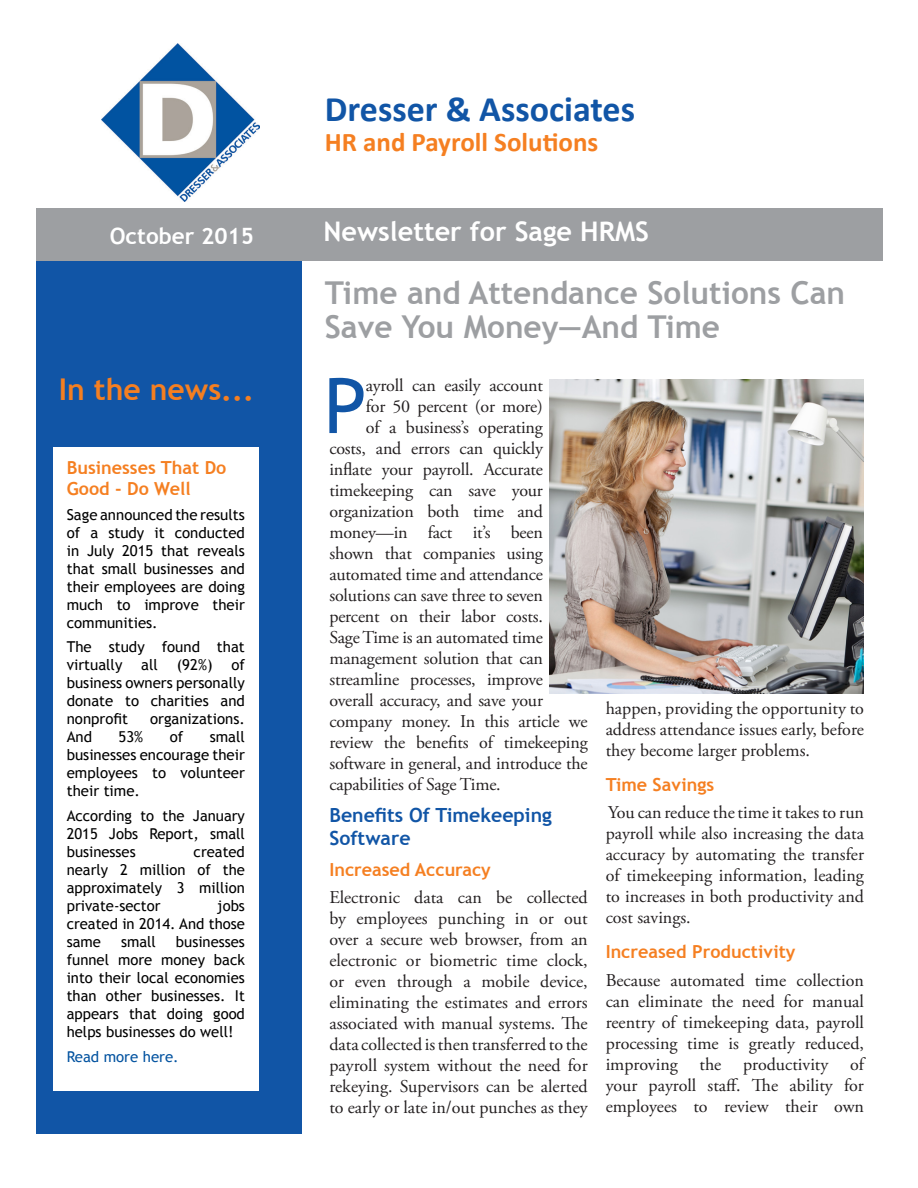
<style>
.page{position:relative;width:918px;height:1188px;background:#fff}
.page>*{position:absolute;margin:0;border:0;box-sizing:border-box;transform-origin:0 0}
.t1{font:76.65px "Trebuchet MS";color:#1155a6}
.t2{font:700 36px "Calibri";color:#1155a6}
.t3{font:700 31.5px/34.5px "Trebuchet MS";color:#9d9fa2}
.t4{font:700 30px "Trebuchet MS";color:#f57f21}
.t5{font:700 27px "Trebuchet MS";color:#fff}
.t6{font:700 27px "Calibri";color:#f57f21}
.t7{font:700 22.5px "Trebuchet MS";color:#fff}
.t8{font:700 19.5px/22.5px "Trebuchet MS";color:#1155a6}
.t9{font:18px/21px "Adobe Garamond Pro";letter-spacing:-.01em;color:#231f20;text-align:justify}
.t10{font:700 18px/21px "Trebuchet MS";color:#f57f21}
.t11{font:15px/18px "Trebuchet MS";color:#000;text-align:justify}
.t12{font:15px "Trebuchet MS";color:#0353a0}
</style>
<div class="page">
<div style="left:36px;top:255px;width:265px;height:879px;background:#1155a6"></div>
<div style="left:36px;top:209px;width:846px;height:52px;background:#9d9fa2"></div>
<img style="left:102px;top:44px;width:157px;height:157px">
<div style="left:53px;top:447px;width:205px;height:644px;background:#fff"></div>
<img style="left:550px;top:379px;width:314px;height:314px">
<h2 class="t2" style="left:325px;top:86px;width:312px">Dresser &amp; Associates</h2>
<h3 class="t6" style="left:325px;top:125px;width:275px">HR and Payroll Solutions</h3>
<p class="t7" style="left:110px;top:223px;width:146px">October 2015</p>
<h3 class="t5" style="left:324px;top:216px;width:327px">Newsletter for Sage HRMS</h3>
<h3 class="t4" style="left:59px;top:372px;width:197px">In the news...</h3>
<p class="t10" style="left:67px;top:457px;width:161px">Businesses That Do<br>Good - Do Well</p>
<p class="t11" style="left:67px;top:505px;width:180px">Sage announced the results of a study it conducted in July 2015 that reveals that small businesses and their employees are doing much to improve their communities.</p>
<p class="t11" style="left:67px;top:638px;width:180px">The study found that virtually</p>
<p class="t11" style="left:67px;top:656px;width:180px;text-indent:165px">of business owners personally donate to charities and nonprofit</p>
<p class="t11" style="left:141px;top:656px;width:18px">all</p>
<p class="t11" style="left:177px;top:656px;width:37px">(92%)</p>
<p class="t11" style="left:150px;top:710px;width:96px">organizations.</p>
<p class="t11" style="left:67px;top:728px;width:180px;text-indent:143px">small businesses encourage their employees to volunteer their time.</p>
<p class="t11" style="left:67px;top:807px;width:180px">According to the January 2015 Jobs Report, small businesses</p>
<p class="t11" style="left:67px;top:728px;width:27px">And</p>
<p class="t11" style="left:119px;top:728px;width:26px">53%</p>
<p class="t11" style="left:170px;top:728px;width:15px">of</p>
<p class="t11" style="left:67px;top:843px;width:180px;text-indent:127px">created nearly 2 million of the approximately 3 million private-sector</p>
<p class="t11" style="left:67px;top:897px;width:180px;text-indent:150px">jobs created in 2014. And those same</p>
<p class="t11" style="left:67px;top:933px;width:180px;text-indent:109px">businesses funnel more money back into their local economies than other businesses. It appears that doing good helps businesses do well!</p>
<p class="t12" style="left:67px;top:1048px;width:113px">Read more here.</p>
<p class="t11" style="left:121px;top:933px;width:36px">small</p>
<h3 class="t3" style="left:325px;top:275px;width:522px">Time and Attendance Solutions Can<br>Save You Money—And Time</h3>
<h1 class="t1" style="left:324px;top:361px;width:44px">P</h1>
<p class="t9" style="left:366px;top:375px;width:179px">ayroll can easily account</p>
<p class="t9" style="left:366px;top:396px;width:179px">for 50 percent (or more)</p>
<p class="t9" style="left:366px;top:417px;width:179px">of a business’s operating</p>
<p class="t9" style="left:329px;top:438px;width:215px">costs, and errors can quickly</p>
<p class="t9" style="left:329px;top:459px;width:215px">inflate your payroll. Accurate</p>
<p class="t9" style="left:329px;top:480px;width:215px">timekeeping can save your</p>
<p class="t9" style="left:329px;top:501px;width:215px">organization both time and</p>
<p class="t9" style="left:329px;top:522px;width:215px">money—in fact it’s been</p>
<p class="t9" style="left:329px;top:543px;width:215px">shown that companies using</p>
<p class="t9" style="left:329px;top:564px;width:215px">automated time and attendance</p>
<p class="t9" style="left:329px;top:585px;width:215px">solutions can save three to seven</p>
<p class="t9" style="left:329px;top:606px;width:215px">percent on their labor costs.</p>
<p class="t9" style="left:329px;top:627px;width:215px">Sage Time is an automated time</p>
<p class="t9" style="left:329px;top:648px;width:215px">management solution that can</p>
<p class="t9" style="left:329px;top:669px;width:215px">streamline processes, improve</p>
<p class="t9" style="left:329px;top:690px;width:215px">overall accuracy, and save your</p>
<p class="t9" style="left:329px;top:711px;width:260px">company money. In this article we</p>
<p class="t9" style="left:329px;top:732px;width:260px">review the benefits of timekeeping</p>
<p class="t9" style="left:329px;top:753px;width:260px">software in general, and introduce the</p>
<p class="t9" style="left:329px;top:774px;width:173px">capabilities of Sage Time.</p>
<p class="t8" style="left:329px;top:804px;width:224px">Benefits Of Timekeeping<br>Software</p>
<p class="t10" style="left:329px;top:859px;width:163px">Increased Accuracy</p>
<p class="t9" style="left:329px;top:888px;width:260px">Electronic data can be collected by employees punching in or out over a secure web browser, from an electronic or biometric time clock, or even through a mobile device, eliminating the estimates and errors associated with manual systems. The data collected is then transferred to the payroll system without the need for rekeying. Supervisors can be alerted to early or late in/out punches as they</p>
<p class="t9" style="left:606px;top:699px;width:260px">happen, providing the opportunity to address attendance issues early, before they become larger problems.</p>
<p class="t10" style="left:606px;top:774px;width:110px">Time Savings</p>
<p class="t9" style="left:606px;top:803px;width:260px">You can reduce the time it takes to run payroll while also increasing the data accuracy by automating the transfer of timekeeping information, leading to increases in both productivity and cost savings.</p>
<p class="t10" style="left:606px;top:941px;width:191px">Increased Productivity</p>
<p class="t9" style="left:606px;top:970px;width:260px">Because automated time collection can eliminate the need for manual reentry of timekeeping data, payroll processing time is greatly reduced, improving the productivity of your payroll staff. The ability for employees to review their own</p>
</div>
